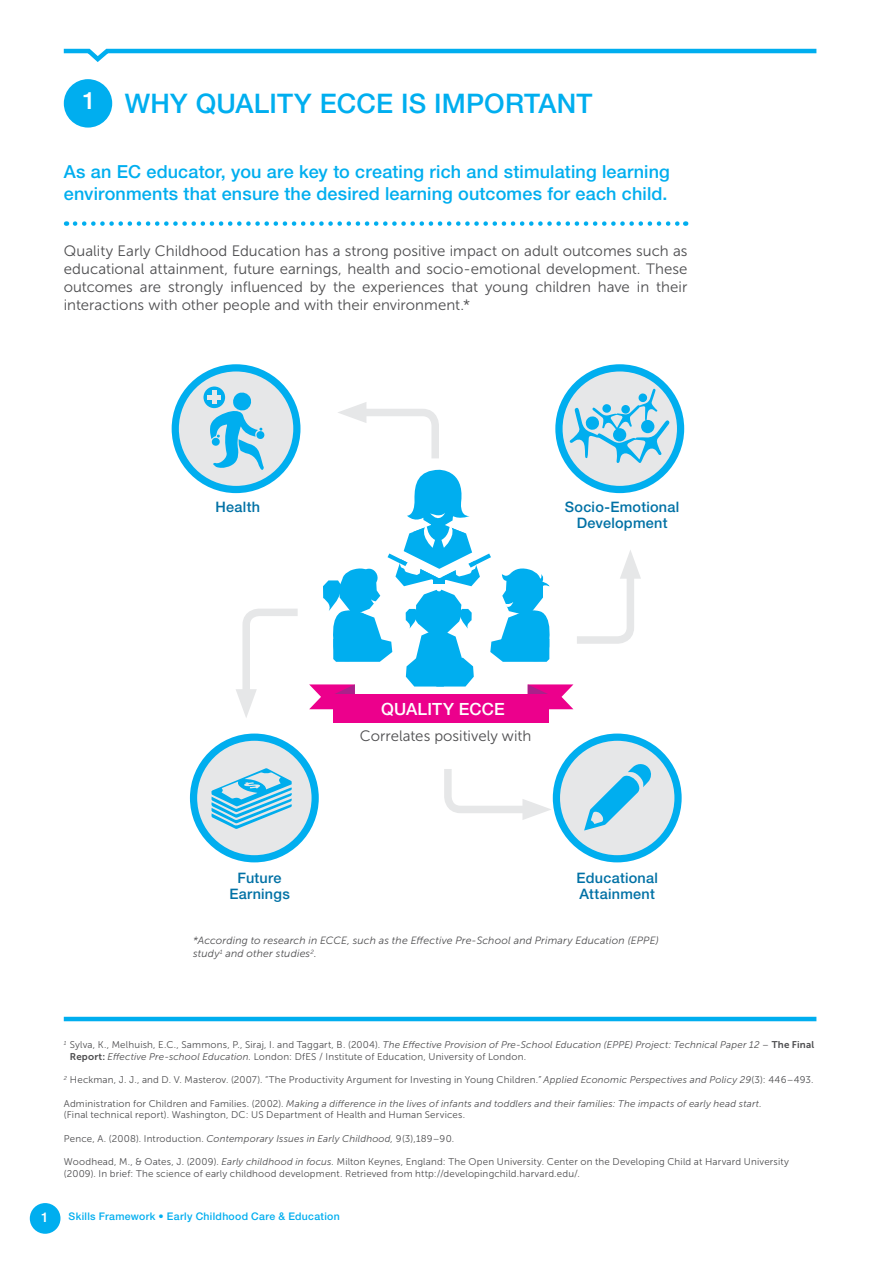
<style>
.page{position:relative;width:893px;height:1263px;background:#fff}
.page>*{position:absolute;margin:0;border:0;box-sizing:border-box;transform-origin:0 0}
.t1{font:500 27px "Helvetica Neue CE";letter-spacing:.005em;color:#00aeef}
.t2{font:500 24px "Helvetica Neue CE";color:#fff}
.t3{font:500 18px/22.2px "Helvetica Neue CE";letter-spacing:.01em;color:#00aeef}
.t4{font:500 16.8px "Helvetica Neue CE";letter-spacing:.01em;color:#fff}
.t5{font:15px/18px "Museo Sans 300";letter-spacing:.005em;color:#4d4d4f;text-align:justify}
.t6{font:500 14.4px/15.5px "Helvetica Neue CE";letter-spacing:.02em;color:#0071a5;text-align:center}
.t7{font:500 13.5px "Helvetica Neue CE";color:#fff}
.t8{font:italic 10.5px/12.6px "Museo Sans 300";letter-spacing:.015em;color:#4d4d4f}
.t9{font:500 10.5px "Helvetica Neue CE";letter-spacing:.03em;color:#00aeef}
.t10{font:9.75px/11.7px "Museo Sans 300";letter-spacing:.02em;color:#4d4d4f}
.s1{font-style:italic}
.s2{font-family:"Museo Sans 700"}
</style>
<div class="page">
<div style="left:30px;top:1203px;width:30px;height:31px;background:#00aeef;border-radius:50%"></div>
<svg style="left:75px;top:221px;width:611px;height:5px"></svg>
<svg style="left:63px;top:48px;width:754px;height:14px"></svg>
<hr style="left:64px;top:1017px;width:752px;height:4px;background:#00aeef">
<div style="left:64px;top:79px;width:48px;height:49px;background:#00aeef;border-radius:50%"></div>
<div style="left:334px;top:694px;width:215px;height:28px;background:#ec008c"></div>
<svg style="left:559px;top:368px;width:122px;height:121px;background:#b2dae9"></svg>
<div style="left:555px;top:364px;width:129px;height:129px;border:7px solid #00aeef;border-radius:50%"></div>
<svg style="left:175px;top:368px;width:122px;height:121px;background:#c3dee9"></svg>
<div style="left:172px;top:364px;width:128px;height:129px;border:7px solid #00aeef;border-radius:50%"></div>
<svg style="left:202px;top:385px;width:24px;height:24px"></svg>
<div style="left:201px;top:384px;width:27px;height:26px;border:2px solid #e6e7e8;border-radius:50%"></div>
<hr style="left:208px;top:395px;width:13px;height:4px;background:#e6e7e8">
<svg style="left:556px;top:737px;width:122px;height:122px;background:#c6dfe8"></svg>
<div style="left:553px;top:733px;width:129px;height:129px;border:7px solid #00aeef;border-radius:50%"></div>
<svg style="left:584px;top:762px;width:68px;height:68px;background:#9dd5ea"></svg>
<svg style="left:194px;top:737px;width:121px;height:122px;background:#c6dfe8"></svg>
<div style="left:190px;top:733px;width:129px;height:129px;border:7px solid #00aeef;border-radius:50%"></div>
<svg style="left:211px;top:768px;width:81px;height:61px;background:#8fd1e9"></svg>
<svg style="left:444px;top:769px;width:107px;height:51px"></svg>
<svg style="left:209px;top:389px;width:461px;height:329px"></svg>
<h2 class="t2" style="left:83px;top:86px;width:15px">1</h2>
<h1 class="t1" style="left:125px;top:87px;width:469px">WHY QUALITY ECCE IS IMPORTANT</h1>
<h3 class="t3" style="left:64px;top:160px;width:608px">As an EC educator, you are key to creating rich and stimulating learning environments that ensure the desired learning outcomes for each child.</h3>
<p class="t5" style="left:64px;top:242px;width:625px">Quality Early Childhood Education has a strong positive impact on adult outcomes such as educational attainment, future earnings, health and socio-emotional development. These outcomes are strongly influenced by the experiences that young children have in their interactions with other people and with their environment.*</p>
<h3 class="t6" style="left:215px;top:499px;width:46px">Health</h3>
<h3 class="t6" style="left:565px;top:499px;width:116px">Socio-Emotional<br>Development</h3>
<h3 class="t4" style="left:381px;top:699px;width:125px">QUALITY ECCE</h3>
<h3 class="t5" style="left:360px;top:727px;width:173px">Correlates positively with</h3>
<h3 class="t6" style="left:229px;top:871px;width:62px">Future<br>Earnings</h3>
<h3 class="t6" style="left:576px;top:871px;width:83px;text-align:left">Educational<br>Attainment</h3>
<p class="t8" style="left:193px;top:935px;width:467px">*According to research in ECCE, such as the Effective Pre-School and Primary Education (EPPE) study<sup>1</sup> and other studies<sup>2</sup>.</p>
<h3 class="t7" style="left:41px;top:1209px;width:9px">1</h3>
<p class="t10" style="left:70px;top:1039px;width:746px;text-indent:-6px"><sup>1</sup> Sylva, K., Melhuish, E.C., Sammons, P., Siraj, I. and Taggart, B. (2004). <span class="s1">The Effective Provision of Pre-School Education (EPPE) Project: Technical Paper 12</span> – <span class="s2">The Final<br>Report:</span> <span class="s1">Effective Pre-school Education.</span> London: DfES / Institute of Education, University of London.</p>
<p class="t10" style="left:64px;top:1074px;width:751px"><sup>2</sup> Heckman, J. J., and D. V. Masterov. (2007). “The Productivity Argument for Investing in Young Children.<span class="s1">” Applied Economic Perspectives and Policy 29</span>(3): 446–493.</p>
<p class="t10" style="left:64px;top:1097px;width:699px">Administration for Children and Families. (2002). <span class="s1">Making a difference in the lives of infants and toddlers and their families: The impacts of early head start. </span>(Final technical report). Washington, DC: US Department of Health and Human Services.</p>
<p class="t10" style="left:64px;top:1132px;width:392px">Pence, A. (2008). Introduction. <span class="s1">Contemporary Issues in Early Childhood,</span> 9(3),189–90.</p>
<p class="t10" style="left:64px;top:1156px;width:727px">Woodhead, M., &amp; Oates, J. (2009). <span class="s1">Early childhood in focus.</span> Milton Keynes, England: The Open University. Center on the Developing Child at Harvard University (2009). In brief: The science of early childhood development. Retrieved from http://developingchild.harvard.edu/.</p>
<p class="t9" style="left:69px;top:1210px;width:273px">Skills Framework • Early Childhood Care &amp; Education</p>
</div>
